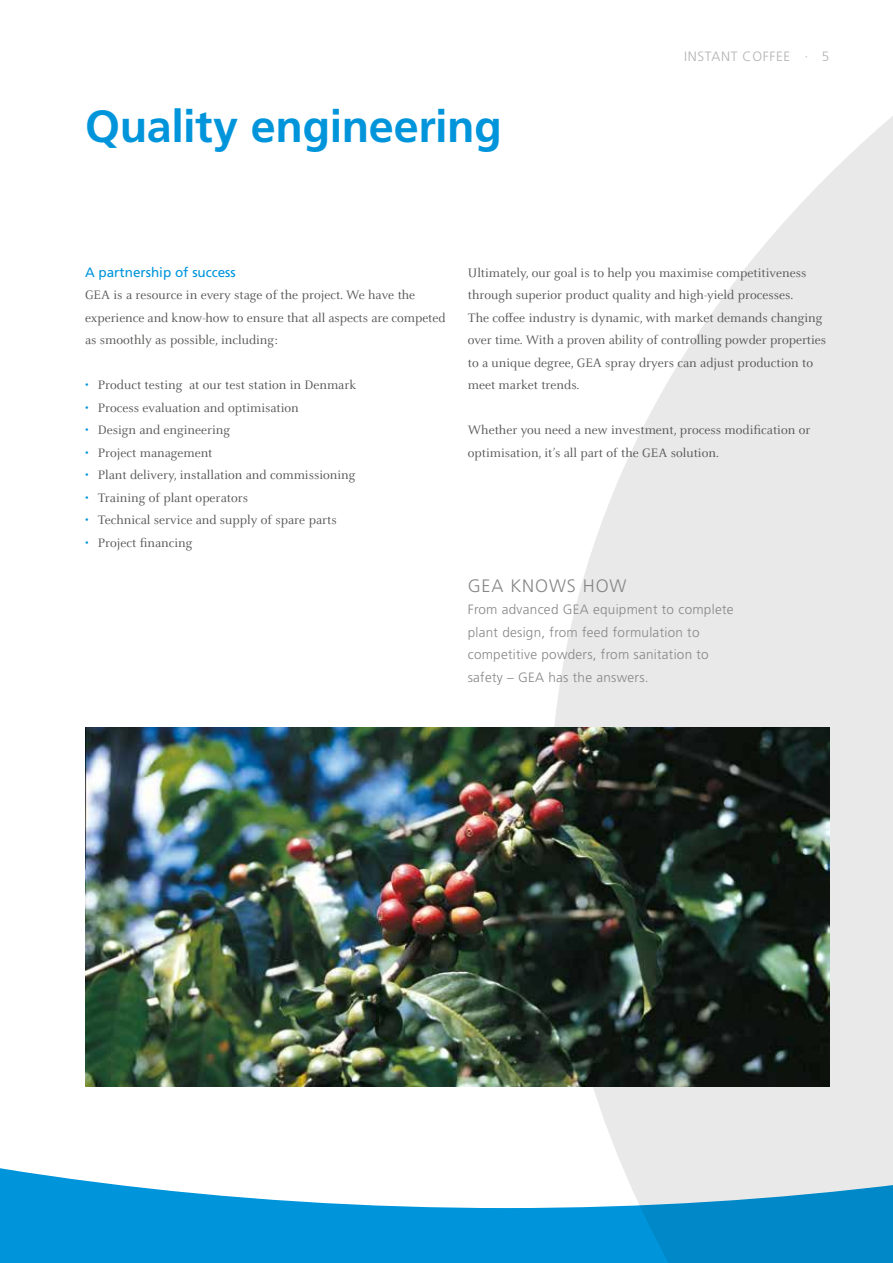
<style>
.page{position:relative;width:893px;height:1263px;background:#fff}
.page>*{position:absolute;margin:0;border:0;box-sizing:border-box;transform-origin:0 0}
.t1{font:700 45px "Frutiger LT Pro";letter-spacing:-.01em;color:#0095db}
.t2{font:300 18px "Frutiger LT Pro";letter-spacing:.05em;color:#878787}
.t3{font:13.5px/22.5px "Celeste OT";color:#575756}
.t4{font:300 13.5px/22.5px "Frutiger LT Pro";letter-spacing:.02em;color:#878787}
.t5{font:13.5px "Frutiger LT Pro";color:#0095db}
.t6{font:300 13.5px "Frutiger LT Pro";letter-spacing:.05em;color:#b3b2b2}
.s1{color:#0095db}
</style>
<div class="page">
<svg style="left:0;top:1168px;width:548px;height:95px;fill:#0095db"></svg>
<svg style="left:548px;top:116px;width:345px;height:1147px;fill:#e9e9e9"></svg>
<img style="left:85px;top:727px;width:744px;height:360px">
<h1 class="t1" style="left:85px;top:99px;width:418px">Quality engineering</h1>
<p class="t6" style="left:684px;top:49px;width:147px">INSTANT COFFEE · 5</p>
<p class="t5" style="left:85px;top:264px;width:152px">A partnership of success</p>
<p class="t3" style="left:85px;top:284px;width:362px">GEA is a resource in every stage of the project. We have the experience and know-how to ensure that all aspects are competed as smoothly as possible, including:</p>
<p class="t3" style="left:85px;top:374px;width:273px"><span class="s1">•</span> Product testing at our test station in Denmark</p>
<p class="t3" style="left:85px;top:396px;width:215px"><span class="s1">•</span> Process evaluation and optimisation</p>
<p class="t3" style="left:85px;top:419px;width:147px"><span class="s1">•</span> Design and engineering</p>
<p class="t3" style="left:85px;top:441px;width:129px"><span class="s1">•</span> Project management</p>
<p class="t3" style="left:85px;top:464px;width:272px"><span class="s1">•</span> Plant delivery, installation and commissioning</p>
<p class="t3" style="left:85px;top:486px;width:165px"><span class="s1">•</span> Training of plant operators</p>
<p class="t3" style="left:85px;top:509px;width:253px"><span class="s1">•</span> Technical service and supply of spare parts</p>
<p class="t3" style="left:85px;top:531px;width:109px"><span class="s1">•</span> Project financing</p>
<p class="t3" style="left:468px;top:261px;width:360px">Ultimately, our goal is to help you maximise competitiveness through superior product quality and high-yield processes.<br>The coffee industry is dynamic, with market demands changing over time. With a proven ability of controlling powder properties to a unique degree, GEA spray dryers can adjust production to meet market trends.</p>
<p class="t3" style="left:468px;top:419px;width:344px">Whether you need a new investment, process modification or optimisation, it’s all part of the GEA solution.</p>
<h2 class="t2" style="left:468px;top:575px;width:160px">GEA KNOWS HOW</h2>
<p class="t4" style="left:468px;top:598px;width:267px">From advanced GEA equipment to complete plant design, from feed formulation to competitive powders, from sanitation to safety – GEA has the answers.</p>
</div>
